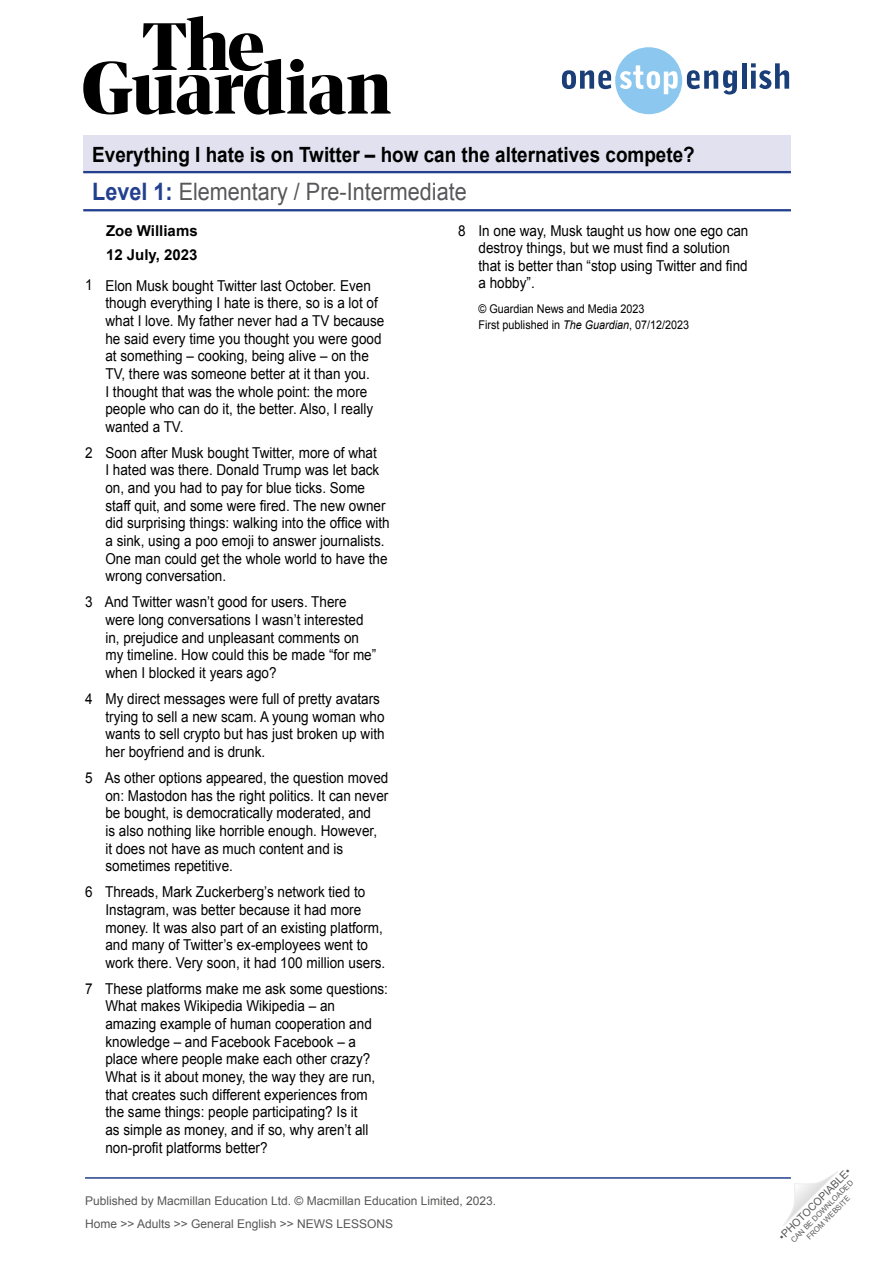
<style>
.page{position:relative;width:893px;height:1263px;background:#fff}
.page>*{position:absolute;margin:0;border:0;box-sizing:border-box;transform-origin:0 0}
.t1{font:24px "Arial";color:#58585a;scale:.9 1}
.t2{font:700 21px "Arial";color:#000;scale:.9 1}
.Article__Body_text{font:15px/17.7px "Arial";color:#000;scale:.9 1}
.Article__Main_subtit{font:700 15px "Arial";color:#000}
.t3{font:12px/23px "Arial";color:#575756}
.Article__FT_copyrigh{font:12px "Arial";color:#000;scale:.9 1}
.t4{font:10.5px "Arial";color:#575756}
.t5{font:7.5px/9px "Arial";color:#575756;text-align:center}
.s1{font-weight:700;color:#23408f}
.s2{font-style:italic}
</style>
<div class="page">
<svg style="left:783px;top:1171px;width:55px;height:55px"></svg>
<svg style="left:83px;top:16px;width:308px;height:99px"></svg>
<svg style="left:562px;top:47px;width:175px;height:67px"></svg>
<hr style="left:742px;top:63px;width:4px;height:26px;background:#1a3e78">
<svg style="left:751px;top:63px;width:38px;height:26px"></svg>
<hr style="left:85px;top:1177px;width:706px;height:2px;background:#23408f">
<div style="left:83px;top:136px;width:708px;height:37px;background:#e1e1ef"></div>
<hr style="left:83px;top:171px;width:708px;height:2px;background:#23408f">
<hr style="left:83px;top:209px;width:708px;height:2px;background:#23408f">
<h2 class="t2" style="left:92px;top:141px;width:671px">Everything I hate is on Twitter – how can the alternatives compete?</h2>
<h1 class="t1" style="left:92px;top:176px;width:418px"><span class="s1">Level 1:</span> Elementary / Pre-Intermediate</h1>
<p class="Article__Main_subtit" style="left:106px;top:221px;width:93px">Zoe Williams</p>
<p class="Article__Main_subtit" style="left:106px;top:245px;width:93px">12 July, 2023</p>
<p class="Article__Body_text" style="left:105px;top:277px;width:311px">Elon Musk bought Twitter last October. Even though everything I hate is there, so is a lot of what I love. My father never had a TV because he said every time you thought you were good at something – cooking, being alive – on the TV, there was someone better at it than you.<br>I thought that was the whole point: the more people who can do it, the better. Also, I really wanted a TV.</p>
<p class="Article__Body_text" style="left:105px;top:444px;width:317px">Soon after Musk bought Twitter, more of what<br>I hated was there. Donald Trump was let back on, and you had to pay for blue ticks. Some staff quit, and some were fired. The new owner did surprising things: walking into the office with a sink, using a poo emoji to answer journalists.<br>One man could get the whole world to have the wrong conversation.</p>
<p class="Article__Body_text" style="left:105px;top:593px;width:303px">And Twitter wasn’t good for users. There were long conversations I wasn’t interested in, prejudice and unpleasant comments on my timeline. How could this be made “for me” when I blocked it years ago?</p>
<p class="Article__Body_text" style="left:105px;top:690px;width:312px">My direct messages were full of pretty avatars trying to sell a new scam. A young woman who wants to sell crypto but has just broken up with her boyfriend and is drunk.</p>
<p class="Article__Body_text" style="left:105px;top:769px;width:317px">As other options appeared, the question moved on: Mastodon has the right politics. It can never be bought, is democratically moderated, and<br>is also nothing like horrible enough. However,<br>it does not have as much content and is sometimes repetitive.</p>
<p class="Article__Body_text" style="left:105px;top:883px;width:313px">Threads, Mark Zuckerberg’s network tied to Instagram, was better because it had more money. It was also part of an existing platform, and many of Twitter’s ex-employees went to work there. Very soon, it had 100 million users.</p>
<p class="Article__Body_text" style="left:105px;top:980px;width:316px">These platforms make me ask some questions:<br>What makes Wikipedia Wikipedia – an amazing example of human cooperation and knowledge – and Facebook Facebook – a place where people make each other crazy?<br>What is it about money, the way they are run, that creates such different experiences from the same things: people participating? Is it<br>as simple as money, and if so, why aren’t all non-profit platforms better?</p>
<p class="Article__Body_text" style="left:458px;top:222px;width:10px">8</p>
<p class="Article__Body_text" style="left:478px;top:222px;width:301px;line-height:17.2px">In one way, Musk taught us how one ego can destroy things, but we must find a solution that is better than “stop using Twitter and find a hobby”.</p>
<p class="Article__FT_copyrigh" style="left:478px;top:301px;width:186px">© Guardian News and Media 2023</p>
<p class="Article__FT_copyrigh" style="left:478px;top:317px;width:236px">First published in <span class="s2">The Guardian</span>, 07/12/2023</p>
<p class="Article__Body_text" style="left:85px;top:276px;width:10px">1</p>
<p class="Article__Body_text" style="left:85px;top:444px;width:10px">2</p>
<p class="Article__Body_text" style="left:85px;top:593px;width:10px">3</p>
<p class="Article__Body_text" style="left:85px;top:690px;width:10px">4</p>
<p class="Article__Body_text" style="left:85px;top:769px;width:10px">5</p>
<p class="Article__Body_text" style="left:85px;top:883px;width:10px">6</p>
<p class="Article__Body_text" style="left:85px;top:979px;width:10px">7</p>
<p class="t3" style="left:85px;top:1189px;width:413px">Published by Macmillan Education Ltd. © Macmillan Education Limited, 2023.<br>Home &gt;&gt; Adults &gt;&gt; General English &gt;&gt; NEWS LESSONS</p>
<p class="t4" style="left:776px;top:1233px;width:99px;rotate:-45deg">•PHOTOCOPIABLE•</p>
<p class="t5" style="left:789px;top:1238px;width:86px;rotate:-45deg">CAN BE DOWNLOADED<br>FROM WEBSITE</p>
</div>
